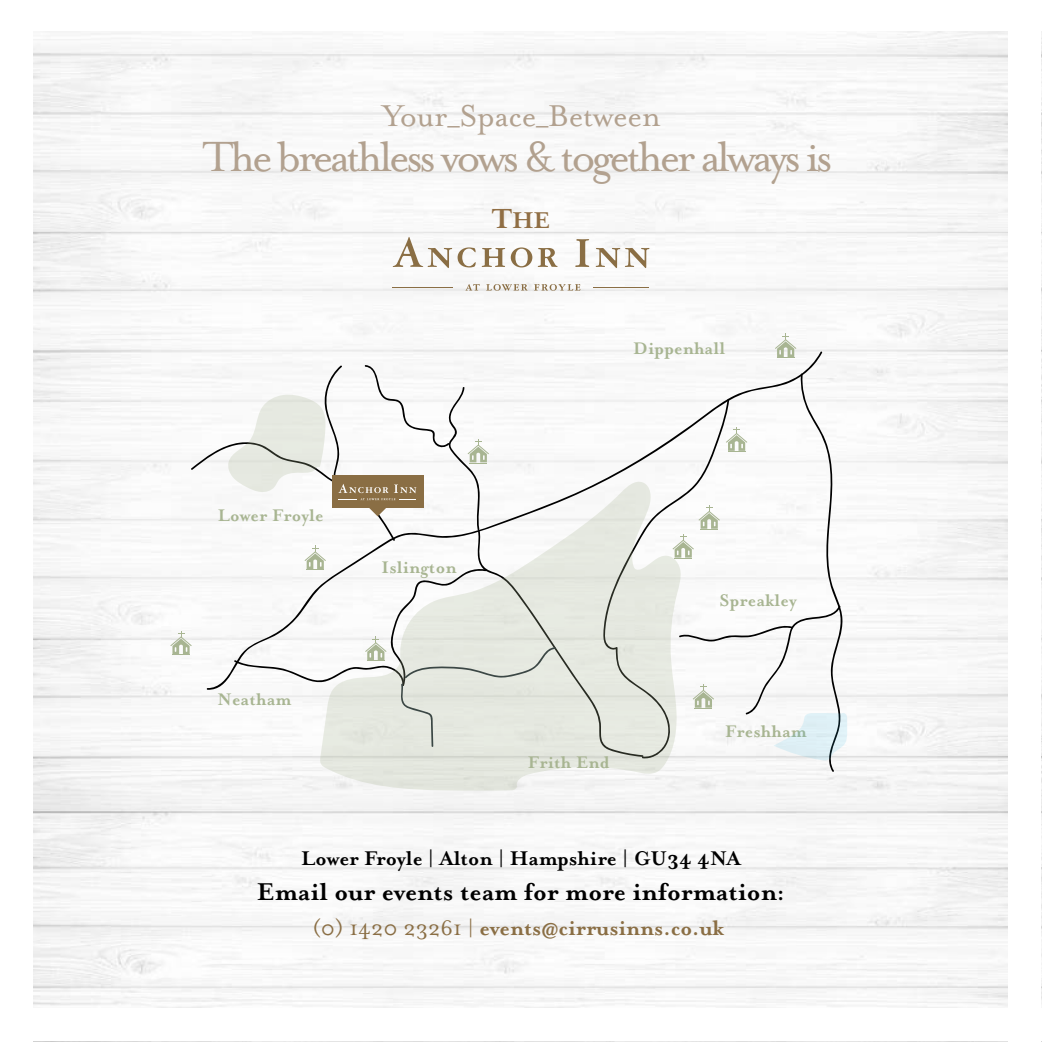
<style>
.page{position:relative;width:1042px;height:1042px;background:#fff}
.page>*{position:absolute;margin:0;border:0;box-sizing:border-box;transform-origin:0 0}
.t1{font:48.48px "Mrs Eaves OT";letter-spacing:-.07em;color:#b2a18f}
.t2{font:34.48px "Mrs Eaves OT";letter-spacing:-.01em;color:#b2a18f}
.t3{font:700 28px "Mrs Eaves OT";color:#000}
.t4{font:700 26.25px "Mrs Eaves OT";color:#906e44}
.t5{font:700 23.97px "Mrs Eaves OT";color:#8a6e44}
.t6{font:700 22.75px "Mrs Eaves OT";color:#000}
.t7{font:700 19.25px "Mrs Eaves OT";letter-spacing:.01em;color:#a8b592}
.s1{font-size:31.68px}
.s2{font-weight:400}
</style>
<div class="page">
<img style="left:33px;top:31px;width:975px;height:977px">
<svg style="left:206px;top:351px;width:616px;height:47px"></svg>
<svg style="left:644px;top:398px;width:28px;height:84px"></svg>
<svg style="left:775px;top:334px;width:21px;height:24px"></svg>
<svg style="left:320px;top:482px;width:361px;height:308px;fill:#e5e8e0"></svg>
<svg style="left:672px;top:373px;width:175px;height:399px"></svg>
<svg style="left:170px;top:365px;width:474px;height:392px"></svg>
<svg style="left:393px;top:237px;width:83px;height:31px"></svg>
<svg style="left:482px;top:248px;width:23px;height:19px"></svg>
<svg style="left:511px;top:247px;width:21px;height:20px"></svg>
<svg style="left:538px;top:248px;width:19px;height:19px"></svg>
<svg style="left:575px;top:239px;width:14px;height:28px"></svg>
<svg style="left:596px;top:248px;width:53px;height:20px"></svg>
<svg style="left:465px;top:284px;width:14px;height:7px"></svg>
<svg style="left:486px;top:284px;width:41px;height:7px"></svg>
<svg style="left:534px;top:284px;width:46px;height:7px"></svg>
<hr style="left:593px;top:287px;width:55px;height:1px;background:#8a6e44">
<hr style="left:392px;top:287px;width:61px;height:1px;background:#8a6e44">
<h2 class="t2" style="left:382px;top:95px;width:280px">Your_Space_Between</h2>
<h1 class="t1" style="left:202px;top:129px;width:632px">The breathless vows &amp; together always is</h1>
<h3 class="t4" style="left:492px;top:205px;width:60px"><span class="s1">T</span>HE</h3>
<p class="t7" style="left:218px;top:505px;width:107px">Lower Froyle</p>
<p class="t7" style="left:218px;top:688px;width:75px">Neatham</p>
<p class="t7" style="left:382px;top:556px;width:76px">Islington</p>
<p class="t7" style="left:633px;top:338px;width:94px">Dippenhall</p>
<p class="t7" style="left:528px;top:751px;width:83px">Frith End</p>
<p class="t7" style="left:719px;top:589px;width:78px">Spreakley</p>
<p class="t7" style="left:725px;top:720px;width:83px">Freshham</p>
<p class="t6" style="left:301px;top:845px;width:441px">Lower Froyle | Alton | Hampshire | GU34 4NA</p>
<h3 class="t3" style="left:257px;top:875px;width:530px">Email our events team for more information:</h3>
<p class="t5" style="left:312px;top:914px;width:413px"><span class="s2">(0) 1420 23261 |</span> events@cirrusinns.co.uk</p>
</div>
